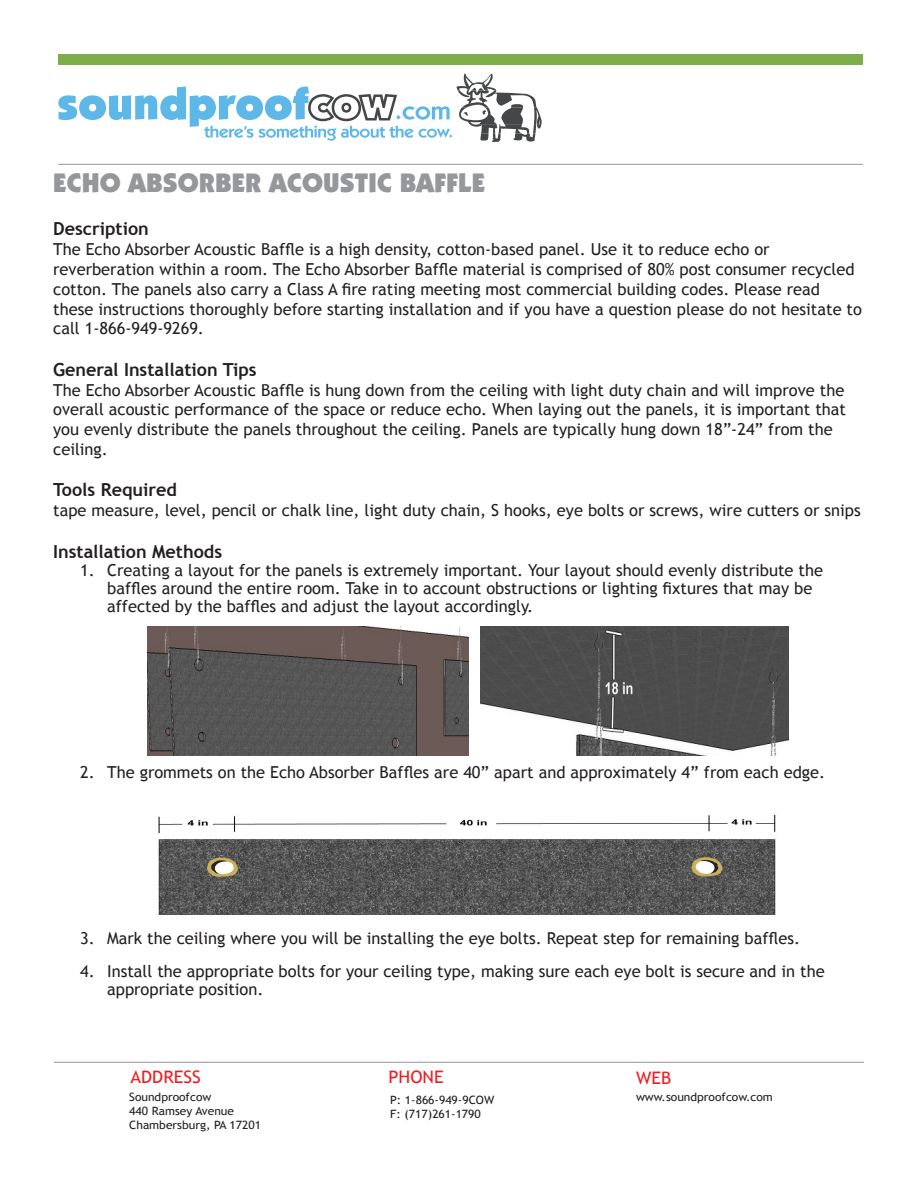
<style>
.page{position:relative;width:918px;height:1188px;background:#fff}
.page>*{position:absolute;margin:0;border:0;box-sizing:border-box;transform-origin:0 0}
.t1{font:900 27px "ITC Kabel Std";color:#95979a}
.t2{font:700 18px "Trebuchet MS";color:#231f20}
.t3{font:17.25px "Trebuchet MS";color:#ee1d23;scale:1.05 1}
.t4{font:16.5px/19.8px "Trebuchet MS";color:#231f20}
.t5{font:11.55px/13.8px "Trebuchet MS";color:#231f20;scale:1.05 1}
</style>
<div class="page">
<svg style="left:58px;top:73px;width:484px;height:69px"></svg>
<div style="left:58px;top:54px;width:805px;height:10px;background:#7eae4a"></div>
<img style="left:148px;top:626px;width:320px;height:130px">
<img style="left:481px;top:626px;width:307px;height:130px">
<img style="left:158px;top:814px;width:618px;height:100px">
<p class="t1" style="left:53px;top:166px;width:434px">ECHO ABSORBER ACOUSTIC BAFFLE</p>
<p class="t2" style="left:53px;top:218px;width:97px">Description</p>
<p class="t4" style="left:53px;top:240px;width:810px">The Echo Absorber Acoustic Baffle is a high density, cotton-based panel. Use it to reduce echo or reverberation within a room. The Echo Absorber Baffle material is comprised of 80% post consumer recycled cotton. The panels also carry a Class A fire rating meeting most commercial building codes. Please read these instructions thoroughly before starting installation and if you have a question please do not hesitate to call 1-866-949-9269.</p>
<p class="t2" style="left:53px;top:358px;width:205px">General Installation Tips</p>
<p class="t4" style="left:53px;top:380px;width:794px">The Echo Absorber Acoustic Baffle is hung down from the ceiling with light duty chain and will improve the overall acoustic performance of the space or reduce echo. When laying out the panels, it is important that you evenly distribute the panels throughout the ceiling. Panels are typically hung down 18”-24” from the ceiling.</p>
<p class="t2" style="left:53px;top:479px;width:125px">Tools Required</p>
<p class="t4" style="left:53px;top:501px;width:809px">tape measure, level, pencil or chalk line, light duty chain, S hooks, eye bolts or screws, wire cutters or snips</p>
<p class="t2" style="left:53px;top:540px;width:171px">Installation Methods</p>
<p class="t4" style="left:107px;top:561px;width:717px;line-height:18.1px;text-indent:-27px">1. Creating a layout for the panels is extremely important. Your layout should evenly distribute the baffles around the entire room. Take in to account obstructions or lighting fixtures that may be affected by the baffles and adjust the layout accordingly.</p>
<p class="t4" style="left:80px;top:762px;width:747px">2. The grommets on the Echo Absorber Baffles are 40” apart and approximately 4” from each edge.</p>
<p class="t4" style="left:80px;top:928px;width:721px">3. Mark the ceiling where you will be installing the eye bolts. Repeat step for remaining baffles.</p>
<p class="t4" style="left:107px;top:962px;width:719px;line-height:18.1px;text-indent:-27px">4. Install the appropriate bolts for your ceiling type, making sure each eye bolt is secure and in the appropriate position.</p>
<p class="t3" style="left:131px;top:1066px;width:69px">ADDRESS</p>
<p class="t3" style="left:389px;top:1067px;width:54px">PHONE</p>
<p class="t3" style="left:636px;top:1067px;width:35px">WEB</p>
<p class="t5" style="left:129px;top:1091px;width:127px">Soundproofcow<br>440 Ramsey Avenue<br>Chambersburg, PA 17201</p>
<p class="t5" style="left:390px;top:1093px;width:101px">P: 1-866-949-9COW<br>F: (717)261-1790</p>
<p class="t5" style="left:636px;top:1090px;width:132px">www.soundproofcow.com</p>
</div>
